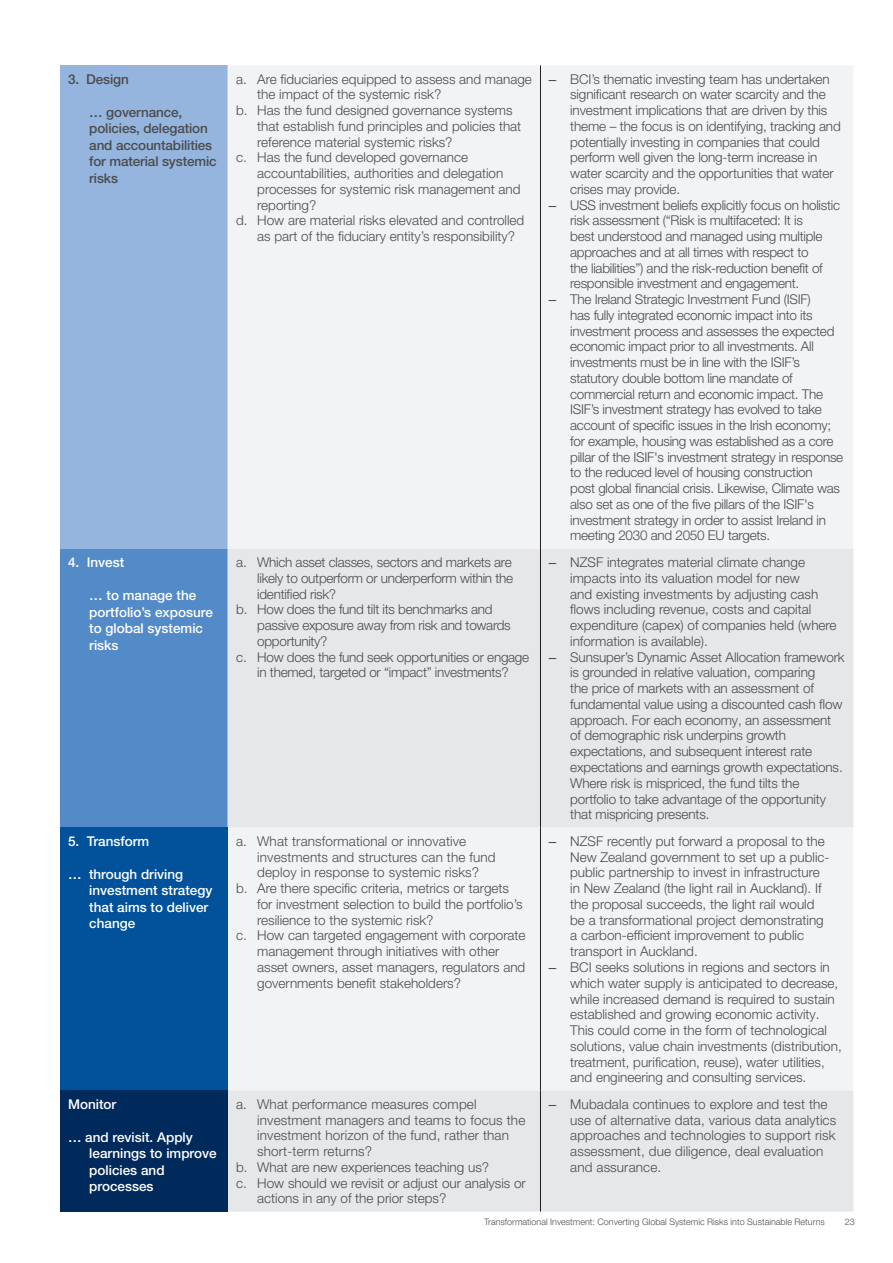
<style>
.page{position:relative;width:893px;height:1263px;background:#fff}
.page>*{position:absolute;margin:0;border:0;box-sizing:border-box;transform-origin:0 0}
.t1{font:300 13.5px/15.8px "Helvetica Neue LT Pro";color:#4b4c4d}
.t2{font:300 13.5px/15.8px "Helvetica Neue LT Pro";letter-spacing:-.02em;color:#4b4c4d}
.t3{font:500 13.5px/16.5px "Helvetica Neue LT Pro";color:#fff}
.t4{font:500 13.5px/16.5px "Helvetica Neue LT Pro";letter-spacing:-.01em;color:#4b4c4d}
.t5{font:300 9px "Helvetica Neue LT Pro";color:#4b4c4d}
.s1{font-family:"Arial";font-weight:400}
</style>
<div class="page">
<div style="left:60px;top:65px;width:167px;height:484px;background:#95b5de"></div>
<div style="left:227px;top:65px;width:626px;height:484px;background:#f2f3f4"></div>
<div style="left:60px;top:549px;width:167px;height:278px;background:#538ac8"></div>
<svg style="left:227px;top:549px;width:626px;height:662px;fill:#e6e7e9"></svg>
<div style="left:60px;top:827px;width:167px;height:263px;background:#01529a"></div>
<div style="left:60px;top:1090px;width:167px;height:121px;background:#00295c"></div>
<hr style="left:540px;top:65px;width:1px;height:484px;background:#231f20">
<hr style="left:540px;top:549px;width:1px;height:278px;background:#231f20">
<hr style="left:540px;top:827px;width:1px;height:263px;background:#231f20">
<hr style="left:540px;top:1090px;width:1px;height:121px;background:#231f20">
<p class="t4" style="left:68px;top:70px;width:62px">3. Design</p>
<p class="t4" style="left:89px;top:103px;width:129px">… governance, policies, delegation and accountabilities for material systemic risks</p>
<p class="t3" style="left:68px;top:554px;width:58px">4. Invest</p>
<p class="t3" style="left:89px;top:587px;width:125px">… to manage the portfolio’s exposure to global systemic risks</p>
<p class="t3" style="left:68px;top:833px;width:83px">5. Transform</p>
<p class="t3" style="left:89px;top:866px;width:125px;text-indent:-21px">… through driving investment strategy that aims to deliver change</p>
<p class="t3" style="left:68px;top:1096px;width:50px">Monitor</p>
<p class="t3" style="left:89px;top:1129px;width:129px;text-indent:-21px">… and revisit. Apply learnings to improve policies and processes</p>
<p class="t1" style="left:236px;top:71px;width:297px">a. Are fiduciaries equipped to assess and manage</p>
<p class="t1" style="left:257px;top:86px;width:186px">the impact of the systemic risk?</p>
<p class="t1" style="left:236px;top:102px;width:278px">b. Has the fund designed governance systems</p>
<p class="t1" style="left:257px;top:118px;width:266px">that establish fund principles and policies that</p>
<p class="t1" style="left:257px;top:134px;width:197px">reference material systemic risks?</p>
<p class="t1" style="left:236px;top:149px;width:234px">c. Has the fund developed governance</p>
<p class="t1" style="left:257px;top:165px;width:248px">accountabilities, authorities and delegation</p>
<p class="t1" style="left:257px;top:181px;width:265px">processes for systemic risk management and</p>
<p class="t1" style="left:257px;top:197px;width:61px">reporting?</p>
<p class="t1" style="left:236px;top:212px;width:290px">d. How are material risks elevated and controlled</p>
<p class="t1" style="left:257px;top:228px;width:259px">as part of the fiduciary entity’s responsibility?</p>
<p class="t1" style="left:570px;top:71px;width:272px;text-indent:-21px"><span class="s1">–</span> BCI’s thematic investing team has undertaken significant research on water scarcity and the investment implications that are driven by this theme – the focus is on identifying, tracking and potentially investing in companies that could perform well given the long-term increase in water scarcity and the opportunities that water crises may provide.</p>
<p class="t2" style="left:570px;top:197px;width:271px;text-indent:-21px"><span class="s1">–</span> USS investment beliefs explicitly focus on holistic risk assessment (“Risk is multifaceted: It is<br>best understood and managed using multiple approaches and at all times with respect to<br>the liabilities”) and the risk-reduction benefit of responsible investment and engagement.</p>
<p class="t2" style="left:570px;top:291px;width:275px;text-indent:-21px"><span class="s1">–</span> The Ireland Strategic Investment Fund (ISIF)<br>has fully integrated economic impact into its investment process and assesses the expected economic impact prior to all investments. All investments must be in line with the ISIF’s statutory double bottom line mandate of commercial return and economic impact. The ISIF’s investment strategy has evolved to take account of specific issues in the Irish economy; for example, housing was established as a core pillar of the ISIF's investment strategy in response to the reduced level of housing construction<br>post global financial crisis. Likewise, Climate was also set as one of the five pillars of the ISIF's investment strategy in order to assist Ireland in meeting 2030 and 2050 EU targets.</p>
<p class="t2" style="left:236px;top:554px;width:277px">a. Which asset classes, sectors and markets are</p>
<p class="t2" style="left:257px;top:570px;width:257px">likely to outperform or underperform within the</p>
<p class="t2" style="left:257px;top:586px;width:80px">identified risk?</p>
<p class="t2" style="left:236px;top:601px;width:258px">b. How does the fund tilt its benchmarks and</p>
<p class="t2" style="left:257px;top:617px;width:255px">passive exposure away from risk and towards</p>
<p class="t2" style="left:257px;top:633px;width:72px">opportunity?</p>
<p class="t2" style="left:236px;top:649px;width:295px">c. How does the fund seek opportunities or engage</p>
<p class="t2" style="left:257px;top:664px;width:253px">in themed, targeted or “impact” investments?</p>
<p class="t1" style="left:570px;top:554px;width:268px;text-indent:-21px"><span class="s1">–</span> NZSF integrates material climate change impacts into its valuation model for new<br>and existing investments by adjusting cash flows including revenue, costs and capital expenditure (capex) of companies held (where information is available).</p>
<p class="t1" style="left:570px;top:649px;width:276px;text-indent:-21px"><span class="s1">–</span> Sunsuper’s Dynamic Asset Allocation framework is grounded in relative valuation, comparing<br>the price of markets with an assessment of fundamental value using a discounted cash flow approach. For each economy, an assessment of demographic risk underpins growth expectations, and subsequent interest rate expectations and earnings growth expectations.<br>Where risk is mispriced, the fund tilts the portfolio to take advantage of the opportunity that mispricing presents.</p>
<p class="t1" style="left:236px;top:833px;width:232px">a. What transformational or innovative</p>
<p class="t1" style="left:257px;top:849px;width:240px">investments and structures can the fund</p>
<p class="t1" style="left:257px;top:864px;width:223px">deploy in response to systemic risks?</p>
<p class="t1" style="left:236px;top:880px;width:275px">b. Are there specific criteria, metrics or targets</p>
<p class="t1" style="left:257px;top:896px;width:267px">for investment selection to build the portfolio’s</p>
<p class="t1" style="left:257px;top:912px;width:178px">resilience to the systemic risk?</p>
<p class="t1" style="left:236px;top:927px;width:291px">c. How can targeted engagement with corporate</p>
<p class="t1" style="left:257px;top:943px;width:244px">management through initiatives with other</p>
<p class="t1" style="left:257px;top:959px;width:270px">asset owners, asset managers, regulators and</p>
<p class="t1" style="left:257px;top:975px;width:205px">governments benefit stakeholders?</p>
<p class="t1" style="left:570px;top:833px;width:261px;text-indent:-21px"><span class="s1">–</span> NZSF recently put forward a proposal to the New Zealand government to set up a public&shy;public partnership to invest in infrastructure in New Zealand (the light rail in Auckland). If the proposal succeeds, the light rail would be a transformational project demonstrating a carbon-efficient improvement to public transport in Auckland.</p>
<p class="t1" style="left:570px;top:959px;width:273px;text-indent:-21px"><span class="s1">–</span> BCI seeks solutions in regions and sectors in which water supply is anticipated to decrease, while increased demand is required to sustain established and growing economic activity.<br>This could come in the form of technological solutions, value chain investments (distribution, treatment, purification, reuse), water utilities, and engineering and consulting services.</p>
<p class="t1" style="left:236px;top:1096px;width:242px">a. What performance measures compel</p>
<p class="t1" style="left:257px;top:1112px;width:270px">investment managers and teams to focus the</p>
<p class="t1" style="left:257px;top:1127px;width:253px">investment horizon of the fund, rather than</p>
<p class="t1" style="left:257px;top:1143px;width:116px">short-term returns?</p>
<p class="t1" style="left:236px;top:1159px;width:255px">b. What are new experiences teaching us?</p>
<p class="t1" style="left:236px;top:1175px;width:291px">c. How should we revisit or adjust our analysis or</p>
<p class="t1" style="left:257px;top:1190px;width:191px">actions in any of the prior steps?</p>
<p class="t1" style="left:570px;top:1096px;width:268px;text-indent:-21px"><span class="s1">–</span> Mubadala continues to explore and test the use of alternative data, various data analytics approaches and technologies to support risk assessment, due diligence, deal evaluation and assurance.</p>
<p class="t5" style="left:484px;top:1216px;width:342px">Transformational Investment: Converting Global Systemic Risks into Sustainable Returns</p>
<p class="t5" style="left:845px;top:1216px;width:12px">23</p>
</div>
